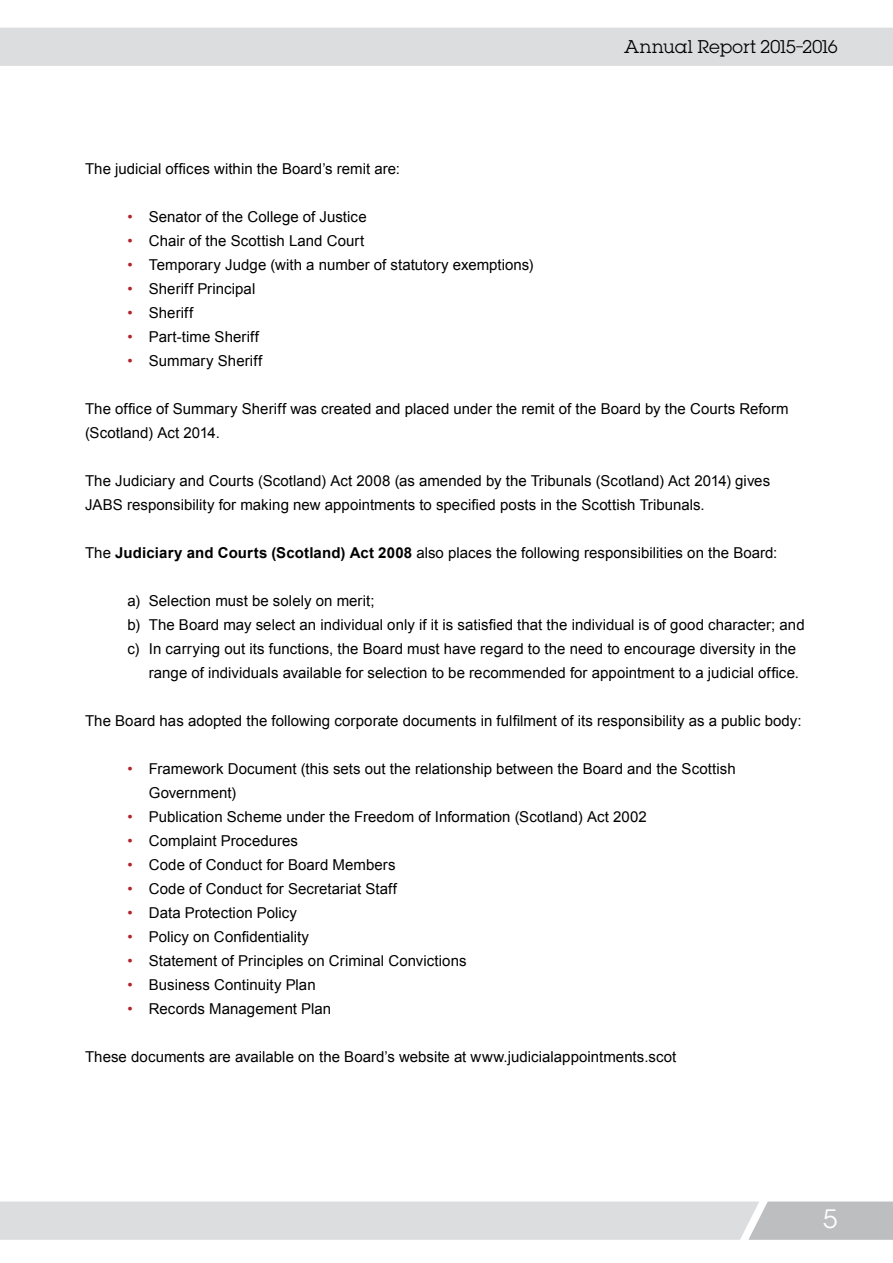
<style>
.page{position:relative;width:893px;height:1263px;background:#fff}
.page>*{position:absolute;margin:0;border:0;box-sizing:border-box;transform-origin:0 0}
.t1{font:24px "Lubalin";color:#fff}
.t2{font:16.5px "Lubalin";letter-spacing:-.015em;color:#000}
.t3{font:15px/24px "Arial";letter-spacing:.005em;color:#000}
.s1{color:#b42025}
.s2{font-weight:700}
</style>
<div class="page">
<div style="left:0;top:28px;width:893px;height:38px;background:#dcddde"></div>
<svg style="left:0;top:1201px;width:893px;height:39px;background:#d8d9da"></svg>
<p class="t2" style="left:624px;top:36px;width:215px">Annual Report 2015–2016</p>
<p class="t3" style="left:85px;top:157px;width:316px">The judicial offices within the Board’s remit are:</p>
<p class="t3" style="left:128px;top:205px;width:241px"><span class="s1">•</span> Senator of the College of Justice</p>
<p class="t3" style="left:128px;top:229px;width:238px"><span class="s1">•</span> Chair of the Scottish Land Court</p>
<p class="t3" style="left:128px;top:253px;width:408px"><span class="s1">•</span> Temporary Judge (with a number of statutory exemptions)</p>
<p class="t3" style="left:128px;top:277px;width:129px"><span class="s1">•</span> Sheriff Principal</p>
<p class="t3" style="left:128px;top:301px;width:67px"><span class="s1">•</span> Sheriff</p>
<p class="t3" style="left:128px;top:325px;width:133px"><span class="s1">•</span> Part-time Sheriff</p>
<p class="t3" style="left:128px;top:349px;width:136px"><span class="s1">•</span> Summary Sheriff</p>
<p class="t3" style="left:85px;top:397px;width:705px">The office of Summary Sheriff was created and placed under the remit of the Board by the Courts Reform (Scotland) Act 2014.</p>
<p class="t3" style="left:85px;top:469px;width:687px">The Judiciary and Courts (Scotland) Act 2008 (as amended by the Tribunals (Scotland) Act 2014) gives<br>JABS responsibility for making new appointments to specified posts in the Scottish Tribunals.</p>
<p class="t3" style="left:85px;top:541px;width:694px">The <span class="s2">Judiciary and Courts (Scotland) Act 2008</span> also places the following responsibilities on the Board:</p>
<p class="t3" style="left:128px;top:589px;width:249px">a) Selection must be solely on merit;</p>
<p class="t3" style="left:128px;top:613px;width:679px">b) The Board may select an individual only if it is satisfied that the individual is of good character; and</p>
<p class="t3" style="left:128px;top:637px;width:670px">c) In carrying out its functions, the Board must have regard to the need to encourage diversity in the</p>
<p class="t3" style="left:149px;top:661px;width:652px">range of individuals available for selection to be recommended for appointment to a judicial office.</p>
<p class="t3" style="left:85px;top:709px;width:718px">The Board has adopted the following corporate documents in fulfilment of its responsibility as a public body:</p>
<p class="t3" style="left:149px;top:757px;width:588px;text-indent:-21px"><span class="s1">•</span> Framework Document (this sets out the relationship between the Board and the Scottish<br>Government)</p>
<p class="t3" style="left:128px;top:805px;width:521px"><span class="s1">•</span> Publication Scheme under the Freedom of Information (Scotland) Act 2002</p>
<p class="t3" style="left:128px;top:829px;width:172px"><span class="s1">•</span> Complaint Procedures</p>
<p class="t3" style="left:128px;top:853px;width:270px"><span class="s1">•</span> Code of Conduct for Board Members</p>
<p class="t3" style="left:128px;top:877px;width:271px"><span class="s1">•</span> Code of Conduct for Secretariat Staff</p>
<p class="t3" style="left:128px;top:901px;width:171px"><span class="s1">•</span> Data Protection Policy</p>
<p class="t3" style="left:128px;top:925px;width:183px"><span class="s1">•</span> Policy on Confidentiality</p>
<p class="t3" style="left:128px;top:949px;width:340px"><span class="s1">•</span> Statement of Principles on Criminal Convictions</p>
<p class="t3" style="left:128px;top:973px;width:190px"><span class="s1">•</span> Business Continuity Plan</p>
<p class="t3" style="left:128px;top:997px;width:205px"><span class="s1">•</span> Records Management Plan</p>
<p class="t3" style="left:85px;top:1045px;width:593px">These documents are available on the Board’s website at www.judicialappointments.scot</p>
<h1 class="t1" style="left:823px;top:1202px;width:16px">5</h1>
</div>
